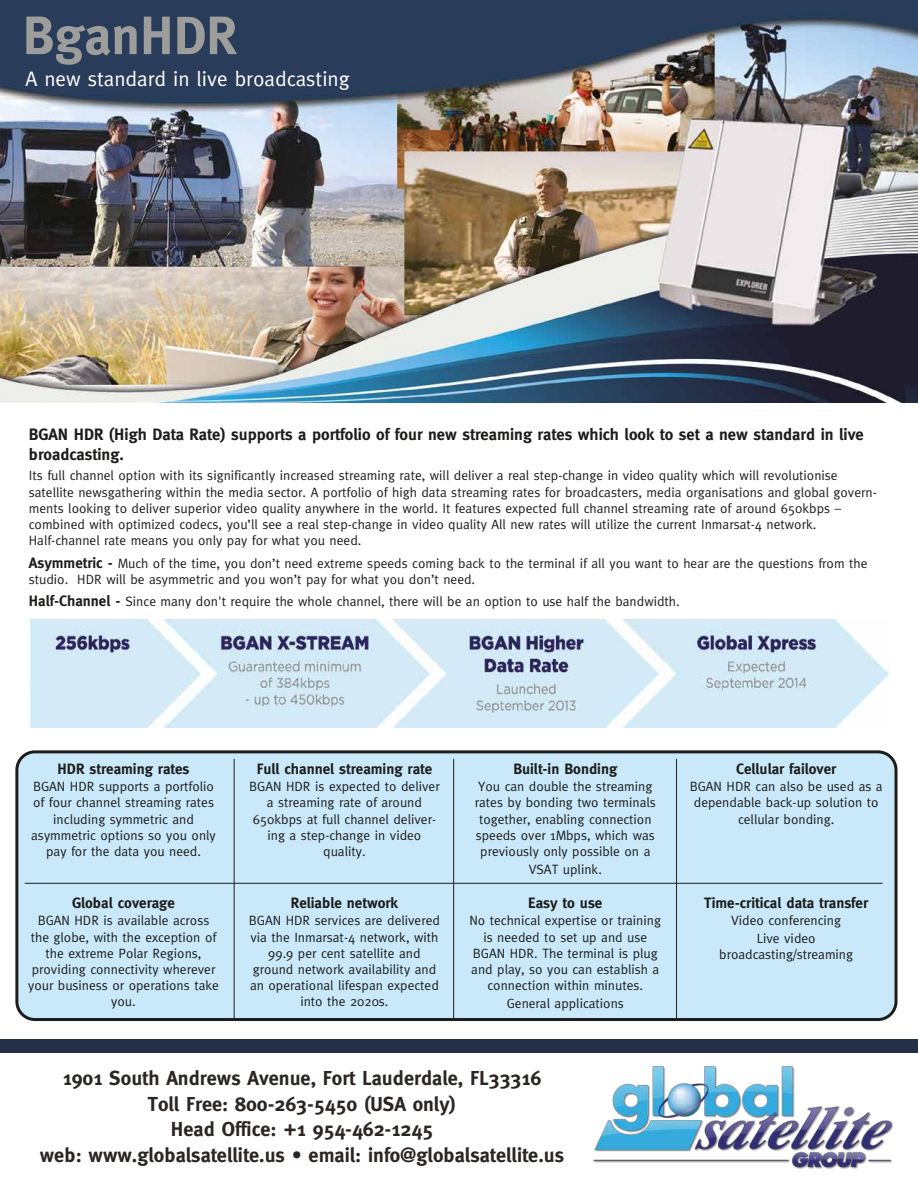
<style>
.page{position:relative;width:918px;height:1188px;background:#fff}
.page>*{position:absolute;margin:0;border:0;box-sizing:border-box;transform-origin:0 0}
.t1{font:700 54px "Meta";color:#9d9d9c}
.t2{font:21px "Meta";color:#fff}
.t3{font:700 20.25px/25.5px "Meta";color:#2b2523;text-align:center}
.t4{font:700 16.5px/19.8px "Meta";color:#1d1d1b}
.t5{font:700 15px "Meta";color:#1d1d1b}
.t6{font:13.5px/16.2px "Meta";color:#1d1d1b;text-align:center}
.s1{font-weight:700;font-size:15px}
</style>
<div class="page">
<img style="left:0;top:0;width:918px;height:402px">
<div style="left:17px;top:752px;width:879px;height:268px;background:#c9e9fb;border-radius:18px"></div>
<div style="left:15px;top:750px;width:883px;height:271px;border:3px solid #1d1d1b;border-radius:18px"></div>
<div style="left:0;top:1039px;width:918px;height:13px;background:#243147"></div>
<img style="left:593px;top:1065px;width:301px;height:104px">
<hr style="left:25px;top:883px;width:858px;height:1px;background:#1d1d1b">
<hr style="left:453px;top:759px;width:1px;height:259px;background:#1d1d1b">
<hr style="left:676px;top:759px;width:1px;height:259px;background:#1d1d1b">
<hr style="left:234px;top:759px;width:1px;height:259px;background:#1d1d1b">
<img style="left:29px;top:620px;width:860px;height:108px">
<h1 class="t1" style="left:23px;top:4px;width:216px">BganHDR</h1>
<h2 class="t2" style="left:25px;top:67px;width:326px">A new standard in live broadcasting</h2>
<p class="t4" style="left:29px;top:424px;width:837px">BGAN HDR (High Data Rate) supports a portfolio of four new streaming rates which look to set a new standard in live broadcasting.</p>
<p class="t6" style="left:29px;top:467px;width:850px;text-align:left">Its full channel option with its significantly increased streaming rate, will deliver a real step-change in video quality which will revolutionise satellite newsgathering within the media sector. A portfolio of high data streaming rates for broadcasters, media organisations and global govern&shy;ments looking to deliver superior video quality anywhere in the world. It features expected full channel streaming rate of around 650kbps – combined with optimized codecs, you’ll see a real step-change in video quality All new rates will utilize the current Inmarsat-4 network.<br>Half-channel rate means you only pay for what you need.</p>
<p class="t6" style="left:29px;top:555px;width:840px;text-align:left"><span class="s1">Asymmetric -</span> Much of the time, you don’t need extreme speeds coming back to the terminal if all you want to hear are the questions from the studio. HDR will be asymmetric and you won’t pay for what you don’t need.</p>
<p class="t6" style="left:29px;top:593px;width:652px"><span class="s1">Half-Channel -</span> Since many don't require the whole channel, there will be an option to use half the bandwidth.</p>
<p class="t5" style="left:58px;top:760px;width:133px">HDR streaming rates</p>
<p class="t6" style="left:31px;top:778px;width:186px">BGAN HDR supports a portfolio of four channel streaming rates including symmetric and asymmetric options so you only pay for the data you need.</p>
<p class="t5" style="left:72px;top:894px;width:104px">Global coverage</p>
<p class="t6" style="left:28px;top:912px;width:192px">BGAN HDR is available across the globe, with the exception of the extreme Polar Regions, providing connectivity wherever your business or operations take you.</p>
<p class="t5" style="left:257px;top:760px;width:177px">Full channel streaming rate</p>
<p class="t6" style="left:249px;top:778px;width:192px">BGAN HDR is expected to deliver a streaming rate of around<br>650kbps at full channel deliver&shy;ing a step-change in video quality.</p>
<p class="t5" style="left:291px;top:894px;width:109px">Reliable network</p>
<p class="t6" style="left:249px;top:912px;width:193px">BGAN HDR services are delivered via the Inmarsat-4 network, with<br>99.9 per cent satellite and ground network availability and an operational lifespan expected into the 2020s.</p>
<p class="t5" style="left:513px;top:760px;width:106px">Built-in Bonding</p>
<p class="t6" style="left:475px;top:778px;width:183px">You can double the streaming rates by bonding two terminals together, enabling connection speeds over 1Mbps, which was previously only possible on a</p>
<p class="t6" style="left:529px;top:861px;width:75px">VSAT uplink.</p>
<p class="t5" style="left:528px;top:894px;width:76px">Easy to use</p>
<p class="t6" style="left:470px;top:912px;width:193px">No technical expertise or training is needed to set up and use<br>BGAN HDR. The terminal is plug and play, so you can establish a connection within minutes.</p>
<p class="t6" style="left:507px;top:995px;width:119px">General applications</p>
<h3 class="t3" style="left:40px;top:1065px;width:526px">1901 South Andrews Avenue, Fort Lauderdale, FL33316<br>Toll Free: 800-263-5450 (USA only)<br>Head Office: +1 954-462-1245<br>web: www.globalsatellite.us • email: info@globalsatellite.us</h3>
<p class="t5" style="left:736px;top:760px;width:102px">Cellular failover</p>
<p class="t6" style="left:690px;top:778px;width:194px">BGAN HDR can also be used as a dependable back-up solution to cellular bonding.</p>
<p class="t5" style="left:704px;top:894px;width:165px">Time-critical data transfer</p>
<p class="t6" style="left:731px;top:912px;width:111px;line-height:17.7px">Video conferencing<br>Live video</p>
<p class="t6" style="left:719px;top:946px;width:135px">broadcasting/streaming</p>
</div>
